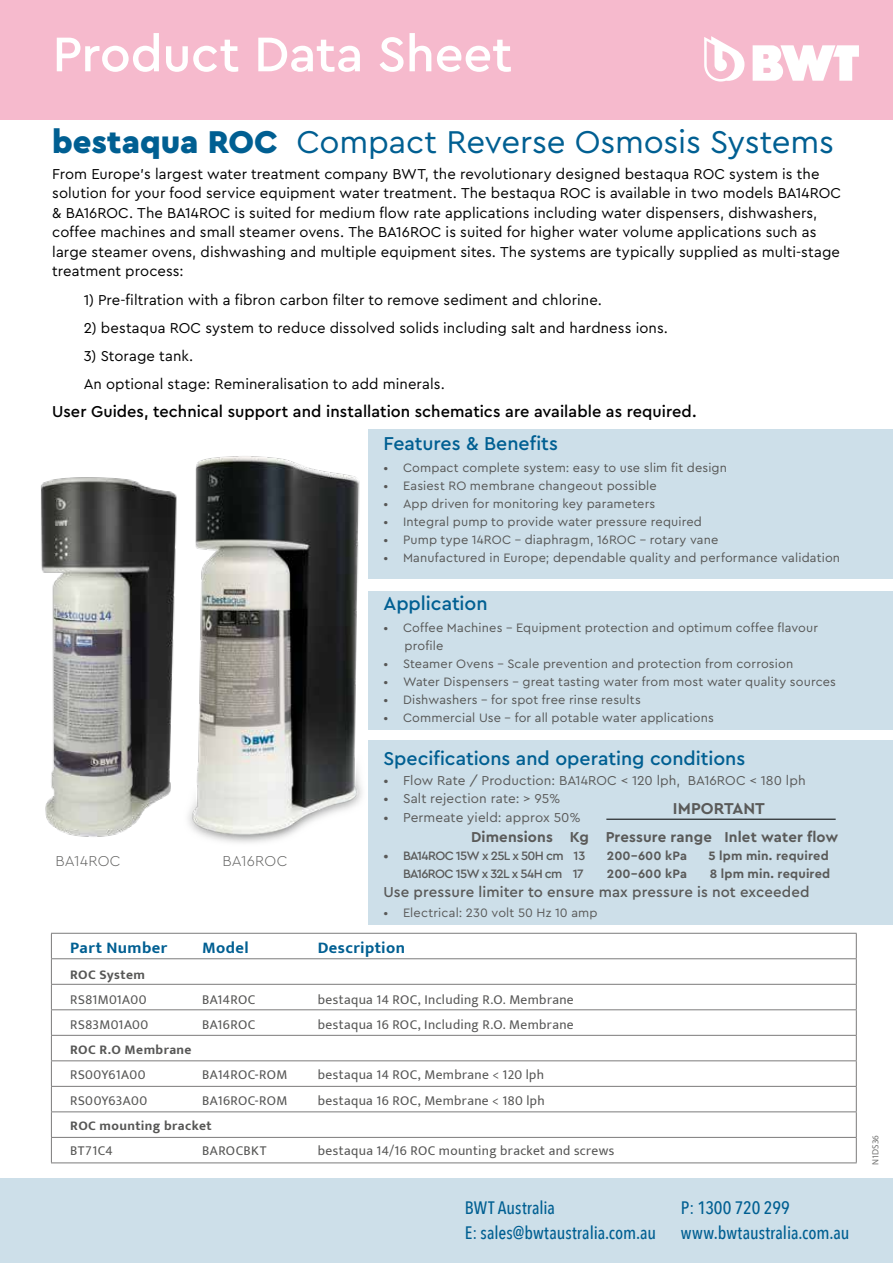
<style>
.page{position:relative;width:893px;height:1263px;background:#fff}
.page>*{position:absolute;margin:0;border:0;box-sizing:border-box;transform-origin:0 0}
.t1{font:500 51px "Cera Pro";letter-spacing:-.005em;color:#fff}
.t2{font:33px "Cera Pro";letter-spacing:-.005em;color:#005f92}
.t3{font:500 19.5px "Cera Pro";color:#005f92}
.t4{font:500 18px "Avenir Next Condensed";letter-spacing:-.005em;color:#005f92}
.t5{font:500 16.5px "Cera Pro";color:#000}
.t6{font:700 16.5px "Mukta";letter-spacing:.025em;color:#005f92}
.t7{font:700 16.5px "Cera Pro";color:#5a5a59}
.t8{font:15px/19.5px "Cera Pro";letter-spacing:.005em;color:#000}
.t9{font:500 15px "Cera Pro";letter-spacing:.005em;color:#5a5a59}
.t10{font:700 15px "Cera Pro";letter-spacing:.01em;color:#5a5a59}
.t11{font:300 15px "Cera Pro";letter-spacing:.015em;color:#616160}
.t12{font:13.5px "Mukta";letter-spacing:.03em;color:#575756}
.t13{font:13.5px "Cera Pro";letter-spacing:.01em;color:#5a5a59}
.t14{font:700 13.5px "Mukta";letter-spacing:.03em;color:#575756}
.t15{font:12.75px/18px "Cera Pro";letter-spacing:.01em;color:#575756}
.t16{font:700 12.75px "Cera Pro";letter-spacing:.015em;color:#5a5a59}
.t17{font:500 12.75px "Cera Pro";letter-spacing:-.055em;color:#5a5a59}
.t18{font:12.75px "Cera Pro";letter-spacing:.01em;color:#5a5a59}
.t19{font:9px "Myriad Pro";color:#727271}
.s1{font-weight:900}
</style>
<div class="page">
<div style="left:0;top:0;width:893px;height:119px;background:#f6bacd"></div>
<div style="left:0;top:1178px;width:893px;height:85px;background:#cddfe9"></div>
<svg style="left:753px;top:45px;width:106px;height:36px"></svg>
<svg style="left:704px;top:36px;width:40px;height:46px"></svg>
<div style="left:369px;top:429px;width:524px;height:150px;background:#cddfe9"></div>
<div style="left:369px;top:591px;width:524px;height:138px;background:#cddfe9"></div>
<div style="left:369px;top:741px;width:524px;height:184px;background:#cddfe9"></div>
<img style="left:41px;top:477px;width:136px;height:360px">
<hr style="left:51px;top:933px;width:806px;height:1px;background:#7c7b7b">
<hr style="left:51px;top:958px;width:806px;height:1px;background:#7c7b7b">
<hr style="left:51px;top:984px;width:806px;height:1px;background:#7c7b7b">
<hr style="left:51px;top:1009px;width:806px;height:1px;background:#7c7b7b">
<hr style="left:51px;top:1035px;width:806px;height:1px;background:#7c7b7b">
<hr style="left:51px;top:1060px;width:806px;height:1px;background:#7c7b7b">
<hr style="left:51px;top:1086px;width:806px;height:1px;background:#7c7b7b">
<hr style="left:51px;top:1111px;width:806px;height:1px;background:#7c7b7b">
<hr style="left:51px;top:1137px;width:806px;height:1px;background:#7c7b7b">
<svg style="left:51px;top:934px;width:1px;height:228px"></svg>
<svg style="left:856px;top:934px;width:1px;height:228px"></svg>
<hr style="left:51px;top:1162px;width:806px;height:1px;background:#7c7b7b">
<img style="left:188px;top:455px;width:181px;height:391px">
<hr style="left:606px;top:819px;width:230px;height:1px;background:#000">
<h1 class="t1" style="left:53px;top:20px;width:461px">Product Data Sheet</h1>
<h2 class="t2" style="left:52px;top:120px;width:783px"><span class="s1">bestaqua ROC</span> Compact Reverse Osmosis Systems</h2>
<p class="t8" style="left:52px;top:164px;width:790px">From Europe’s largest water treatment company BWT, the revolutionary designed bestaqua ROC system is the solution for your food service equipment water treatment. The bestaqua ROC is available in two models BA14ROC &amp; BA16ROC. The BA14ROC is suited for medium flow rate applications including water dispensers, dishwashers, coffee machines and small steamer ovens. The BA16ROC is suited for higher water volume applications such as large steamer ovens, dishwashing and multiple equipment sites. The systems are typically supplied as multi-stage treatment process:</p>
<p class="t8" style="left:84px;top:289px;width:520px">1) Pre-filtration with a fibron carbon filter to remove sediment and chlorine.</p>
<p class="t8" style="left:84px;top:317px;width:586px">2) bestaqua ROC system to reduce dissolved solids including salt and hardness ions.</p>
<p class="t8" style="left:84px;top:341px;width:363px;line-height:28px">3) Storage tank.<br>An optional stage: Remineralisation to add minerals.</p>
<p class="t5" style="left:52px;top:400px;width:646px">User Guides, technical support and installation schematics are available as required.</p>
<h3 class="t3" style="left:383px;top:431px;width:176px">Features &amp; Benefits</h3>
<p class="t15" style="left:383px;top:458px;width:345px">• Compact complete system: easy to use slim fit design</p>
<p class="t15" style="left:383px;top:476px;width:275px">• Easiest RO membrane changeout possible</p>
<p class="t15" style="left:383px;top:494px;width:273px">• App driven for monitoring key parameters</p>
<p class="t15" style="left:383px;top:512px;width:320px">• Integral pump to provide water pressure required</p>
<p class="t15" style="left:383px;top:530px;width:336px">• Pump type 14ROC - diaphragm, 16ROC - rotary vane</p>
<p class="t15" style="left:383px;top:548px;width:458px">• Manufactured in Europe; dependable quality and performance validation</p>
<h3 class="t3" style="left:383px;top:590px;width:106px">Application</h3>
<p class="t15" style="left:404px;top:618px;width:415px;text-indent:-21px">• Coffee Machines – Equipment protection and optimum coffee flavour profile</p>
<p class="t15" style="left:383px;top:654px;width:411px">• Steamer Ovens – Scale prevention and protection from corrosion</p>
<p class="t15" style="left:383px;top:672px;width:454px">• Water Dispensers – great tasting water from most water quality sources</p>
<p class="t15" style="left:383px;top:690px;width:259px">• Dishwashers - for spot free rinse results</p>
<p class="t15" style="left:383px;top:708px;width:332px">• Commercial Use – for all potable water applications</p>
<p class="t11" style="left:56px;top:851px;width:67px">BA14ROC</p>
<p class="t11" style="left:222px;top:851px;width:67px">BA16ROC</p>
<h3 class="t3" style="left:383px;top:746px;width:363px">Specifications and operating conditions</h3>
<p class="t13" style="left:383px;top:771px;width:424px">• Flow Rate / Production: BA14ROC &lt; 120 lph, BA16ROC &lt; 180 lph</p>
<p class="t13" style="left:383px;top:789px;width:178px">• Salt rejection rate: &gt; 95%</p>
<p class="t13" style="left:383px;top:809px;width:199px">• Permeate yield: approx 50%</p>
<p class="t10" style="left:471px;top:827px;width:369px">Dimensions Kg Pressure range Inlet water flow</p>
<p class="t17" style="left:383px;top:847px;width:203px">• BA14ROC 15W x 25L x 50H cm 13</p>
<p class="t16" style="left:607px;top:847px;width:82px">200-600 kPa</p>
<p class="t16" style="left:709px;top:847px;width:122px">5 lpm min. required</p>
<p class="t17" style="left:403px;top:865px;width:182px">BA16ROC 15W x 32L x 54H cm 17</p>
<p class="t16" style="left:607px;top:865px;width:82px">200-600 kPa</p>
<p class="t16" style="left:710px;top:865px;width:122px">8 lpm min. required</p>
<p class="t9" style="left:383px;top:882px;width:427px">Use pressure limiter to ensure max pressure is not exceeded</p>
<p class="t18" style="left:383px;top:904px;width:216px">• Electrical: 230 volt 50 Hz 10 amp</p>
<p class="t7" style="left:673px;top:798px;width:93px">IMPORTANT</p>
<p class="t6" style="left:70px;top:938px;width:99px">Part Number</p>
<p class="t6" style="left:202px;top:938px;width:48px">Model</p>
<p class="t6" style="left:318px;top:938px;width:89px">Description</p>
<p class="t14" style="left:70px;top:966px;width:76px">ROC System</p>
<p class="t12" style="left:70px;top:991px;width:78px">RS81M01A00</p>
<p class="t12" style="left:202px;top:991px;width:55px">BA14ROC</p>
<p class="t12" style="left:318px;top:991px;width:258px">bestaqua 14 ROC, Including R.O. Membrane</p>
<p class="t12" style="left:70px;top:1016px;width:80px">RS83M01A00</p>
<p class="t12" style="left:202px;top:1016px;width:55px">BA16ROC</p>
<p class="t12" style="left:318px;top:1016px;width:257px">bestaqua 16 ROC, Including R.O. Membrane</p>
<p class="t14" style="left:70px;top:1041px;width:123px">ROC R.O Membrane</p>
<p class="t12" style="left:70px;top:1067px;width:77px">RS00Y61A00</p>
<p class="t12" style="left:202px;top:1067px;width:87px">BA14ROC-ROM</p>
<p class="t12" style="left:318px;top:1067px;width:228px">bestaqua 14 ROC, Membrane &lt; 120 lph</p>
<p class="t12" style="left:70px;top:1092px;width:78px">RS00Y63A00</p>
<p class="t12" style="left:202px;top:1092px;width:87px">BA16ROC-ROM</p>
<p class="t12" style="left:318px;top:1092px;width:228px">bestaqua 16 ROC, Membrane &lt; 180 lph</p>
<p class="t14" style="left:70px;top:1117px;width:143px">ROC mounting bracket</p>
<p class="t12" style="left:70px;top:1142px;width:44px">BT71C4</p>
<p class="t12" style="left:202px;top:1142px;width:66px">BAROCBKT</p>
<p class="t12" style="left:318px;top:1142px;width:298px">bestaqua 14/16 ROC mounting bracket and screws</p>
<p class="t4" style="left:465px;top:1197px;width:92px">BWT Australia</p>
<p class="t4" style="left:681px;top:1197px;width:110px">P: 1300 720 299</p>
<p class="t4" style="left:465px;top:1222px;width:193px">E: sales@bwtaustralia.com.au</p>
<p class="t4" style="left:681px;top:1222px;width:170px">www.bwtaustralia.com.au</p>
<p class="t19" style="left:870px;top:1165px;width:32px;rotate:-90deg">N1DS36</p>
</div>
